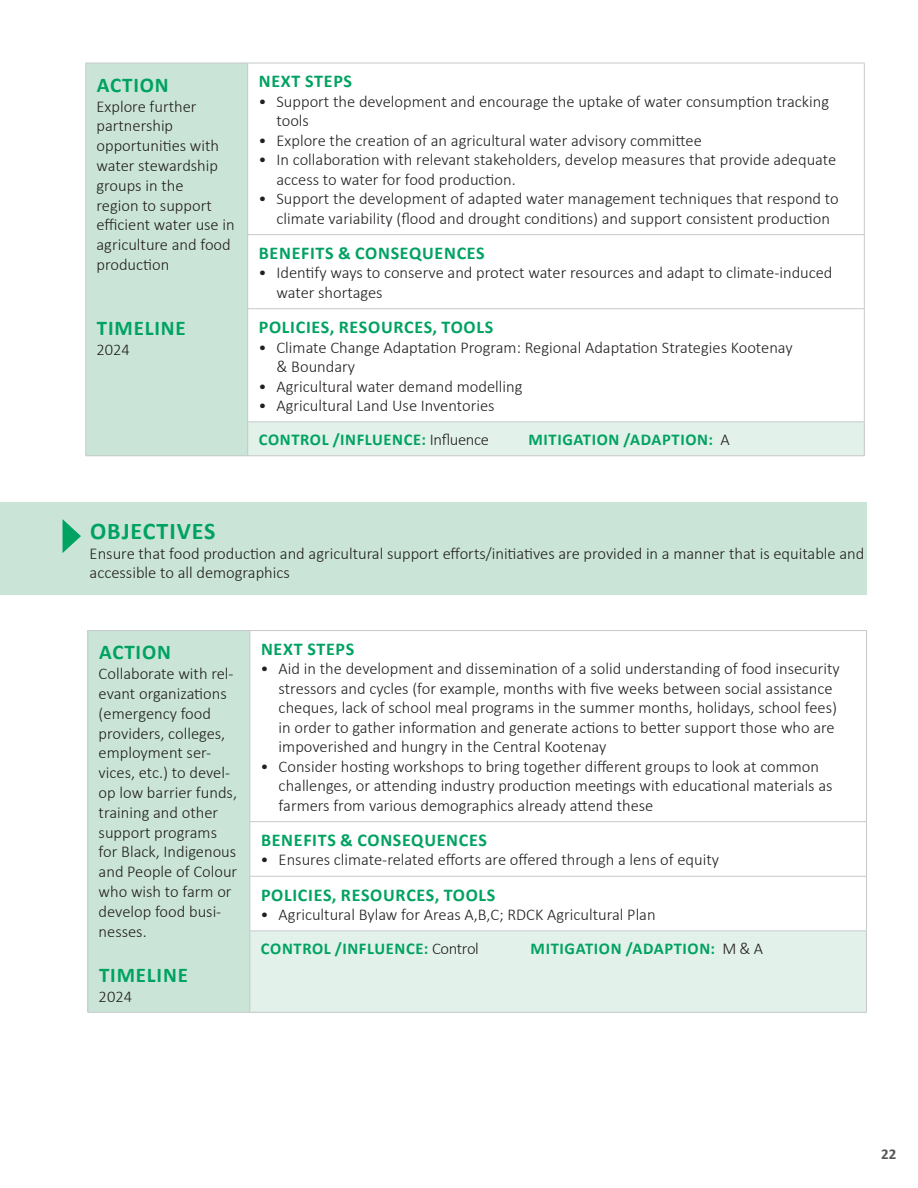
<style>
.page{position:relative;width:918px;height:1188px;background:#fff}
.page>*{position:absolute;margin:0;border:0;box-sizing:border-box;transform-origin:0 0}
.Action_Table_Heading{font:700 24px "Calibri";letter-spacing:.04em;color:#00a261}
.Action_Table_Heading-2{font:700 21px "Calibri";letter-spacing:.04em;color:#00a261}
.Table_Headings{font:700 18px "Calibri";letter-spacing:.04em;color:#00a261}
.Table_Text{font:300 16.5px/19.8px "Calibri";color:#231f20}
.Table_Headings-2{font:700 16.5px "Calibri";letter-spacing:.04em;color:#00a261}
.t1{font:700 15px "Calibri";color:#57585a}
.s1{font-weight:300;color:#231f20}
</style>
<div class="page">
<div style="left:0;top:502px;width:866px;height:92px;background:#cae5d7"></div>
<div style="left:86px;top:63px;width:162px;height:393px;background:#cae5d7"></div>
<div style="left:248px;top:422px;width:616px;height:34px;background:#e2f1e9"></div>
<hr style="left:247px;top:234px;width:618px;height:1px;background:#c7c8ca">
<hr style="left:247px;top:308px;width:618px;height:1px;background:#c7c8ca">
<hr style="left:247px;top:421px;width:618px;height:1px;background:#c7c8ca">
<hr style="left:85px;top:63px;width:163px;height:1px;background:#c7c8ca">
<hr style="left:85px;top:63px;width:1px;height:172px;background:#c7c8ca">
<hr style="left:85px;top:235px;width:1px;height:74px;background:#c7c8ca">
<hr style="left:85px;top:309px;width:1px;height:113px;background:#c7c8ca">
<hr style="left:85px;top:422px;width:1px;height:33px;background:#c7c8ca">
<hr style="left:85px;top:455px;width:163px;height:1px;background:#c7c8ca">
<hr style="left:248px;top:63px;width:617px;height:1px;background:#c7c8ca">
<hr style="left:247px;top:63px;width:1px;height:171px;background:#c7c8ca">
<hr style="left:864px;top:63px;width:1px;height:171px;background:#c7c8ca">
<hr style="left:247px;top:235px;width:1px;height:73px;background:#c7c8ca">
<hr style="left:864px;top:235px;width:1px;height:73px;background:#c7c8ca">
<hr style="left:247px;top:309px;width:1px;height:112px;background:#c7c8ca">
<hr style="left:864px;top:309px;width:1px;height:112px;background:#c7c8ca">
<hr style="left:247px;top:422px;width:1px;height:33px;background:#c7c8ca">
<hr style="left:864px;top:422px;width:1px;height:33px;background:#c7c8ca">
<hr style="left:248px;top:455px;width:617px;height:1px;background:#c7c8ca">
<svg style="left:63px;top:519px;width:18px;height:34px"></svg>
<div style="left:88px;top:631px;width:162px;height:381px;background:#cae5d7"></div>
<div style="left:250px;top:931px;width:616px;height:81px;background:#e2f1e9"></div>
<hr style="left:249px;top:821px;width:618px;height:1px;background:#c7c8ca">
<hr style="left:249px;top:876px;width:618px;height:1px;background:#c7c8ca">
<hr style="left:249px;top:930px;width:618px;height:1px;background:#c7c8ca">
<hr style="left:250px;top:630px;width:617px;height:1px;background:#c7c8ca">
<hr style="left:866px;top:631px;width:1px;height:190px;background:#c7c8ca">
<hr style="left:866px;top:822px;width:1px;height:54px;background:#c7c8ca">
<hr style="left:866px;top:877px;width:1px;height:53px;background:#c7c8ca">
<hr style="left:866px;top:931px;width:1px;height:81px;background:#c7c8ca">
<hr style="left:250px;top:1012px;width:617px;height:1px;background:#c7c8ca">
<hr style="left:87px;top:630px;width:163px;height:1px;background:#c7c8ca">
<hr style="left:87px;top:631px;width:1px;height:191px;background:#c7c8ca">
<hr style="left:249px;top:631px;width:1px;height:190px;background:#c7c8ca">
<hr style="left:87px;top:822px;width:1px;height:54px;background:#c7c8ca">
<hr style="left:249px;top:822px;width:1px;height:54px;background:#c7c8ca">
<hr style="left:87px;top:876px;width:1px;height:55px;background:#c7c8ca">
<hr style="left:249px;top:877px;width:1px;height:53px;background:#c7c8ca">
<hr style="left:87px;top:931px;width:1px;height:81px;background:#c7c8ca">
<hr style="left:249px;top:931px;width:1px;height:81px;background:#c7c8ca">
<hr style="left:87px;top:1012px;width:163px;height:1px;background:#c7c8ca">
<p class="Action_Table_Heading-2" style="left:97px;top:71px;width:73px">ACTION</p>
<p class="Table_Text" style="left:96px;top:95px;width:140px">Explore further partnership opportunities with water stewardship groups in the<br>region to support efficient water use in agriculture and food production</p>
<p class="Action_Table_Heading-2" style="left:97px;top:315px;width:90px">TIMELINE</p>
<p class="Table_Text" style="left:96px;top:339px;width:35px">2024</p>
<p class="Table_Headings" style="left:259px;top:70px;width:95px">NEXT STEPS</p>
<p class="Table_Text" style="left:276px;top:91px;width:554px;text-indent:-18px">• Support the development and encourage the uptake of water consumption tracking tools</p>
<p class="Table_Text" style="left:258px;top:130px;width:445px">• Explore the creation of an agricultural water advisory committee</p>
<p class="Table_Text" style="left:276px;top:149px;width:561px;text-indent:-18px">• In collaboration with relevant stakeholders, develop measures that provide adequate access to water for food production.</p>
<p class="Table_Text" style="left:258px;top:188px;width:582px;text-align:center">• Support the development of adapted water management techniques that respond to climate variability (flood and drought conditions) and support consistent production</p>
<p class="Table_Headings" style="left:259px;top:241px;width:227px">BENEFITS &amp; CONSEQUENCES</p>
<p class="Table_Text" style="left:276px;top:262px;width:558px;text-indent:-18px">• Identify ways to conserve and protect water resources and adapt to climate-induced water shortages</p>
<p class="Table_Headings" style="left:259px;top:316px;width:236px">POLICIES, RESOURCES, TOOLS</p>
<p class="Table_Text" style="left:276px;top:337px;width:518px;text-indent:-18px">• Climate Change Adaptation Program: Regional Adaptation Strategies Kootenay &amp; Boundary</p>
<p class="Table_Text" style="left:258px;top:375px;width:265px">• Agricultural water demand modelling</p>
<p class="Table_Text" style="left:258px;top:395px;width:238px">• Agricultural Land Use Inventories</p>
<p class="Table_Headings-2" style="left:259px;top:429px;width:232px">CONTROL /INFLUENCE: <span class="s1">Influence</span></p>
<p class="Table_Headings-2" style="left:528px;top:429px;width:203px">MITIGATION /ADAPTION: <span class="s1">A</span></p>
<p class="Action_Table_Heading" style="left:90px;top:516px;width:127px">OBJECTIVES</p>
<p class="Table_Text" style="left:90px;top:543px;width:776px">Ensure that food production and agricultural support efforts/initiatives are provided in a manner that is equitable and accessible to all demographics</p>
<p class="Action_Table_Heading-2" style="left:99px;top:639px;width:73px">ACTION</p>
<p class="Table_Text" style="left:99px;top:663px;width:140px">Collaborate with rel&shy;evant organizations (emergency food providers, colleges, employment ser&shy;vices, etc.) to devel&shy;op low barrier funds, training and other support programs for Black, Indigenous and People of Colour who wish to farm or develop food busi&shy;nesses.</p>
<p class="Action_Table_Heading-2" style="left:99px;top:962px;width:90px">TIMELINE</p>
<p class="Table_Text" style="left:99px;top:985px;width:35px">2024</p>
<p class="Table_Headings" style="left:261px;top:637px;width:95px">NEXT STEPS</p>
<p class="Table_Text" style="left:279px;top:658px;width:563px;text-indent:-18px">• Aid in the development and dissemination of a solid understanding of food insecurity stressors and cycles (for example, months with five weeks between social assistance cheques, lack of school meal programs in the summer months, holidays, school fees) in order to gather information and generate actions to better support those who are impoverished and hungry in the Central Kootenay</p>
<p class="Table_Text" style="left:279px;top:756px;width:555px;text-indent:-18px">• Consider hosting workshops to bring together different groups to look at common challenges, or attending industry production meetings with educational materials as farmers from various demographics already attend these</p>
<p class="Table_Headings" style="left:261px;top:828px;width:227px">BENEFITS &amp; CONSEQUENCES</p>
<p class="Table_Text" style="left:261px;top:849px;width:460px">• Ensures climate-related efforts are offered through a lens of equity</p>
<p class="Table_Headings" style="left:261px;top:883px;width:236px">POLICIES, RESOURCES, TOOLS</p>
<p class="Table_Text" style="left:261px;top:904px;width:397px">• Agricultural Bylaw for Areas A,B,C; RDCK Agricultural Plan</p>
<p class="Table_Headings-2" style="left:261px;top:938px;width:219px">CONTROL /INFLUENCE: <span class="s1">Control</span></p>
<p class="Table_Headings-2" style="left:531px;top:938px;width:234px">MITIGATION /ADAPTION: <span class="s1">M &amp; A</span></p>
<p class="t1" style="left:881px;top:1145px;width:17px">22</p>
</div>
